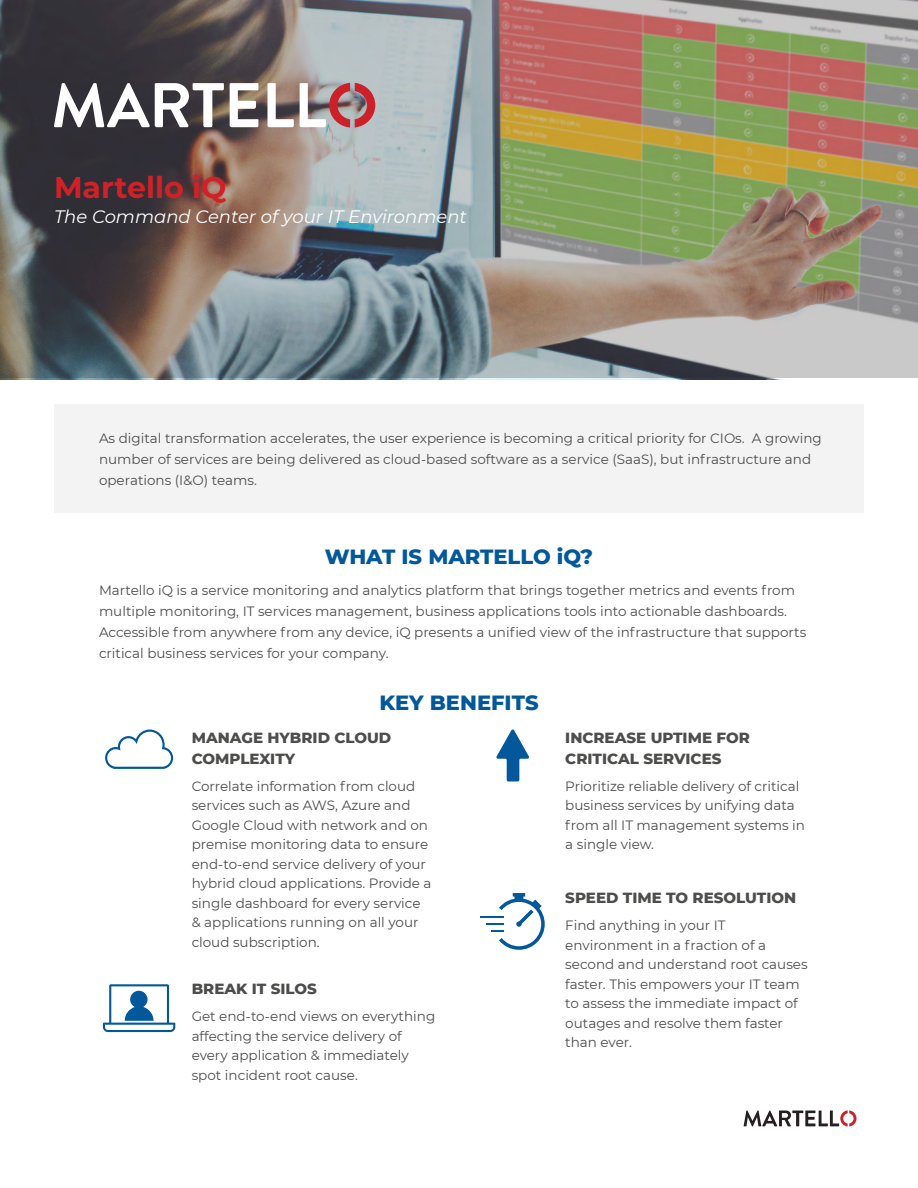
<style>
.page{position:relative;width:918px;height:1188px;background:#fff}
.page>*{position:absolute;margin:0;border:0;box-sizing:border-box;transform-origin:0 0}
.t1{font:700 30px "Montserrat";color:#d12127}
.t2{font:800 21px "Montserrat";color:#02589a}
.t3{font:italic 18px "Montserrat";color:#fff}
.t4{font:800 15px/21px "Montserrat";color:#4d4d4c}
.t5{font:13.5px/19.5px "Montserrat";color:#4d4d4c}
</style>
<div class="page">
<svg style="left:744px;top:1110px;width:112px;height:16px"></svg>
<img style="left:0;top:0;width:918px;height:378px">
<div style="left:54px;top:405px;width:810px;height:108px;background:#f3f3f3"></div>
<svg style="left:268px;top:83px;width:26px;height:44px"></svg>
<svg style="left:230px;top:83px;width:28px;height:44px"></svg>
<svg style="left:54px;top:83px;width:170px;height:44px"></svg>
<svg style="left:300px;top:83px;width:75px;height:45px;background:#b78a8e"></svg>
<svg style="left:496px;top:730px;width:33px;height:52px"></svg>
<svg style="left:105px;top:730px;width:68px;height:39px"></svg>
<svg style="left:103px;top:984px;width:72px;height:48px"></svg>
<hr style="left:481px;top:916px;width:23px;height:2px;background:#02589a">
<svg style="left:486px;top:893px;width:59px;height:57px"></svg>
<h1 class="t1" style="left:54px;top:166px;width:174px">Martello iQ</h1>
<h3 class="t3" style="left:54px;top:204px;width:414px">The Command Center of your IT Environment</h3>
<p class="t5" style="left:99px;top:427px;width:724px;line-height:21px">As digital transformation accelerates, the user experience is becoming a critical priority for CIOs. A growing number of services are being delivered as cloud-based software as a service (SaaS), but infrastructure and operations (I&amp;O) teams.</p>
<h2 class="t2" style="left:325px;top:541px;width:270px">WHAT IS MARTELLO iQ?</h2>
<p class="t5" style="left:99px;top:579px;width:709px;line-height:21px">Martello iQ is a service monitoring and analytics platform that brings together metrics and events from multiple monitoring, IT services management, business applications tools into actionable dashboards.<br>Accessible from anywhere from any device, iQ presents a unified view of the infrastructure that supports critical business services for your company.</p>
<h2 class="t2" style="left:379px;top:687px;width:161px">KEY BENEFITS</h2>
<p class="t4" style="left:192px;top:726px;width:201px">MANAGE HYBRID CLOUD<br>COMPLEXITY</p>
<p class="t5" style="left:192px;top:776px;width:241px">Correlate information from cloud services such as AWS, Azure and<br>Google Cloud with network and on premise monitoring data to ensure end-to-end service delivery of your hybrid cloud applications. Provide a single dashboard for every service &amp; applications running on all your cloud subscription.</p>
<p class="t4" style="left:192px;top:978px;width:127px">BREAK IT SILOS</p>
<p class="t5" style="left:192px;top:1006px;width:245px">Get end-to-end views on everything affecting the service delivery of every application &amp; immediately spot incident root cause.</p>
<p class="t4" style="left:565px;top:726px;width:186px">INCREASE UPTIME FOR<br>CRITICAL SERVICES</p>
<p class="t5" style="left:565px;top:776px;width:241px">Prioritize reliable delivery of critical business services by unifying data from all IT management systems in a single view.</p>
<p class="t4" style="left:565px;top:886px;width:232px">SPEED TIME TO RESOLUTION</p>
<p class="t5" style="left:565px;top:915px;width:244px">Find anything in your IT environment in a fraction of a second and understand root causes faster. This empowers your IT team to assess the immediate impact of outages and resolve them faster than ever.</p>
</div>
